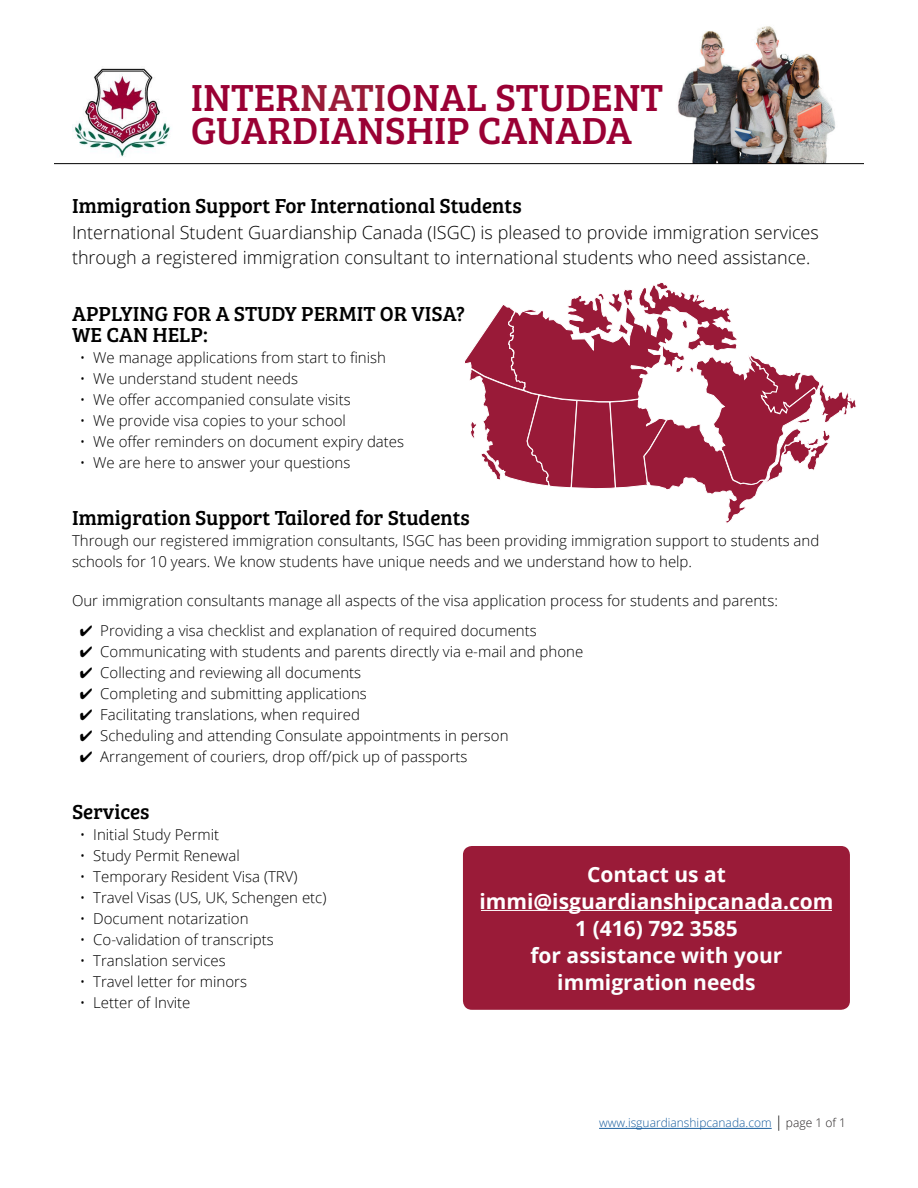
<style>
.page{position:relative;width:918px;height:1188px;background:#fff}
.page>*{position:absolute;margin:0;border:0;box-sizing:border-box;transform-origin:0 0}
.t1{font:39px/33px "Bree Serif";color:#9a0034}
.Headers{font:21px/21px "Bree Serif";color:#000}
.Paragraph_Style_1{font:700 21px/27px "Open Sans";color:#fcffff;text-align:center}
.Paragraph_Style_1-2{font:300 18px/25.5px "Open Sans";color:#000}
.Paragraph_Style_1-3{font:300 15px/21px "Open Sans";color:#000}
.Headers-2{font:300 15px "Open Sans";color:#000}
.t2{font:300 12px "Open Sans";color:#175d9e}
.s1{color:#9a1b38}
.s2{color:#fff}
.s3{font-size:15px;color:#000}
.s4{color:#231f20}
</style>
<div class="page">
<hr style="left:599px;top:1128px;width:173px;height:1px;background:#175d9e">
<img style="left:677px;top:26px;width:159px;height:137px">
<img style="left:72px;top:68px;width:99px;height:89px">
<hr style="left:54px;top:163px;width:810px;height:1px;background:#000">
<div style="left:463px;top:846px;width:387px;height:164px;background:#9a1b38;border-radius:9px"></div>
<hr style="left:481px;top:910px;width:351px;height:1px;background:#fff">
<svg style="left:464px;top:282px;width:392px;height:241px"></svg>
<p class="t1" style="left:191px;top:79px;width:474px">INTER<span class="s1">NATI</span>ONAL STUDENT<br>GUARDIANSHIP CANADA</p>
<p class="Headers" style="left:72px;top:194px;width:451px">Immigration Support For International Students</p>
<p class="Paragraph_Style_1-2" style="left:72px;top:219px;width:748px">International Student Guardianship Canada (ISGC) is pleased to provide immigration services through a registered immigration consultant to international students who need assistance.</p>
<p class="Headers" style="left:72px;top:302px;width:394px">APPLYING FOR A STUDY PERMIT OR VISA?<br>WE CAN HELP:</p>
<p class="Paragraph_Style_1-3" style="left:80px;top:347px;width:308px">• We manage applications from start to finish</p>
<p class="Paragraph_Style_1-3" style="left:80px;top:368px;width:220px">• We understand student needs</p>
<p class="Paragraph_Style_1-3" style="left:80px;top:389px;width:272px">• We offer accompanied consulate visits</p>
<p class="Paragraph_Style_1-3" style="left:80px;top:410px;width:268px">• We provide visa copies to your school</p>
<p class="Paragraph_Style_1-3" style="left:80px;top:431px;width:326px">• We offer reminders on document expiry dates</p>
<p class="Paragraph_Style_1-3" style="left:80px;top:452px;width:272px">• We are here to answer your questions</p>
<p class="Headers" style="left:72px;top:506px;width:400px">Immigration Support Tailored for Students</p>
<p class="Paragraph_Style_1-3" style="left:72px;top:530px;width:749px">Through our registered immigration consultants, ISGC has been providing immigration support to students and schools for 10 years. We know students have unique needs and we understand how to help.</p>
<p class="Paragraph_Style_1-3" style="left:72px;top:590px;width:707px">Our immigration consultants manage all aspects of the visa application process for students and parents:</p>
<p class="Paragraph_Style_1-3" style="left:80px;top:620px;width:459px">✔ Providing a visa checklist and explanation of required documents</p>
<p class="Paragraph_Style_1-3" style="left:80px;top:641px;width:505px">✔ Communicating with students and parents directly via e-mail and phone</p>
<p class="Paragraph_Style_1-3" style="left:80px;top:662px;width:283px">✔ Collecting and reviewing all documents</p>
<p class="Paragraph_Style_1-3" style="left:80px;top:683px;width:289px">✔ Completing and submitting applications</p>
<p class="Paragraph_Style_1-3" style="left:80px;top:704px;width:282px">✔ Facilitating translations, when required</p>
<p class="Paragraph_Style_1-3" style="left:80px;top:725px;width:430px">✔ Scheduling and attending Consulate appointments in person</p>
<p class="Paragraph_Style_1-3" style="left:80px;top:746px;width:389px">✔ Arrangement of couriers, drop off/pick up of passports</p>
<p class="Headers" style="left:72px;top:800px;width:79px">Services</p>
<p class="Headers-2" style="left:80px;top:824px;width:141px">• Initial Study Permit</p>
<p class="Headers-2" style="left:80px;top:845px;width:162px">• Study Permit Renewal</p>
<p class="Headers-2" style="left:80px;top:866px;width:219px">• Temporary Resident Visa (TRV)</p>
<p class="Headers-2" style="left:80px;top:887px;width:248px">• Travel Visas (US, UK, Schengen etc)</p>
<p class="Headers-2" style="left:80px;top:908px;width:170px">• Document notarization</p>
<p class="Headers-2" style="left:80px;top:929px;width:195px">• Co-validation of transcripts</p>
<p class="Headers-2" style="left:80px;top:950px;width:147px">• Translation services</p>
<p class="Headers-2" style="left:80px;top:971px;width:169px">• Travel letter for minors</p>
<p class="Headers-2" style="left:80px;top:992px;width:112px">• Letter of Invite</p>
<p class="Paragraph_Style_1" style="left:479px;top:860px;width:356px"><span class="s2">Contact us at immi@isguardianshipcanada.com<br></span>1 (416) 792 3585<br>for assistance with your immigration needs</p>
<p class="t2" style="left:599px;top:1115px;width:248px">www.isguardianshipcanada.com <span class="s3">|</span> <span class="s4">page 1 of 1</span></p>
</div>
